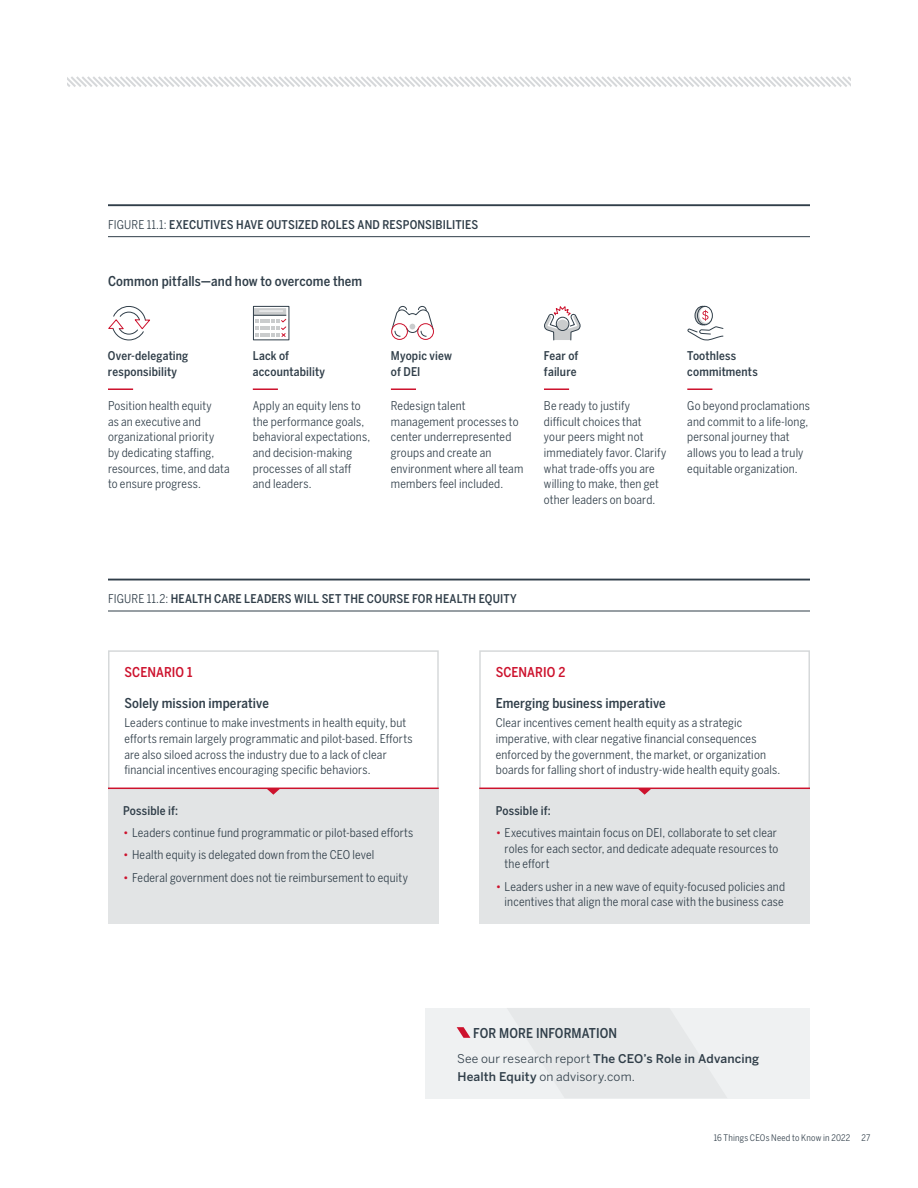
<style>
.page{position:relative;width:918px;height:1188px;background:#fff}
.page>*{position:absolute;margin:0;border:0;box-sizing:border-box;transform-origin:0 0}
.t1{font:500 13.5px "Benton Sans Condensed";letter-spacing:.01em;color:#303e49}
.t2{font:500 13.5px "Benton Sans Condensed";letter-spacing:.005em;color:#cd122d}
.t3{font:12px/15.6px "Benton Sans Condensed";letter-spacing:.015em;color:#303e49}
.t4{font:500 12px/15.6px "Benton Sans Condensed";letter-spacing:.01em;color:#303e49}
.t5{font:12px/18px "Benton Sans";letter-spacing:.015em;color:#303e49}
.t6{font:9px "Benton Sans Condensed";letter-spacing:.02em;color:#303e49}
.s1{font-weight:400}
.s2{color:#cd122d}
.s3{font-weight:500}
</style>
<div class="page">
<svg style="left:68px;top:76px;width:782px;height:11px"></svg>
<hr style="left:108px;top:204px;width:702px;height:2px;background:#303e49">
<hr style="left:108px;top:236px;width:702px;height:1px;background:#303e49">
<div style="left:426px;top:1008px;width:384px;height:90px;background:#eff1f2"></div>
<svg style="left:457px;top:1027px;width:13px;height:11px"></svg>
<hr style="left:108px;top:388px;width:25px;height:2px;background:#cd122d">
<hr style="left:253px;top:388px;width:25px;height:2px;background:#cd122d">
<hr style="left:391px;top:388px;width:25px;height:2px;background:#cd122d">
<hr style="left:544px;top:388px;width:25px;height:2px;background:#cd122d">
<hr style="left:687px;top:388px;width:25px;height:2px;background:#cd122d">
<div style="left:253px;top:306px;width:36px;height:34px;border:1px solid #303e49"></div>
<hr style="left:253px;top:315px;width:33px;height:1px;background:#303e49">
<svg style="left:254px;top:308px;width:33px;height:30px"></svg>
<hr style="left:260px;top:333px;width:10px;height:4px;background:#cacccd">
<div style="left:391px;top:323px;width:17px;height:17px;border:1px solid #cd122d;border-radius:50%"></div>
<div style="left:417px;top:323px;width:17px;height:17px;border:1px solid #cd122d;border-radius:50%"></div>
<svg style="left:391px;top:306px;width:43px;height:31px"></svg>
<svg style="left:544px;top:306px;width:37px;height:35px"></svg>
<svg style="left:687px;top:306px;width:37px;height:35px"></svg>
<svg style="left:108px;top:306px;width:42px;height:35px"></svg>
<hr style="left:108px;top:579px;width:702px;height:1px;background:#303e49">
<hr style="left:108px;top:611px;width:702px;height:1px;background:#303e49">
<div style="left:108px;top:650px;width:331px;height:140px;border:2px solid #d6d9da"></div>
<div style="left:479px;top:650px;width:331px;height:140px;border:2px solid #d6d9da"></div>
<div style="left:108px;top:789px;width:331px;height:135px;background:#e2e4e5"></div>
<div style="left:479px;top:789px;width:331px;height:135px;background:#e2e4e5"></div>
<svg style="left:267px;top:789px;width:13px;height:6px"></svg>
<hr style="left:108px;top:788px;width:331px;height:1px;background:#cd122d">
<svg style="left:638px;top:789px;width:13px;height:6px"></svg>
<hr style="left:479px;top:788px;width:331px;height:1px;background:#cd122d">
<p class="t4" style="left:108px;top:217px;width:372px"><span class="s1">FIGURE 11.1:</span> EXECUTIVES HAVE OUTSIZED ROLES AND RESPONSIBILITIES</p>
<p class="t1" style="left:108px;top:273px;width:256px">Common pitfalls—and how to overcome them</p>
<p class="t4" style="left:108px;top:348px;width:82px">Over-delegating responsibility</p>
<p class="t3" style="left:108px;top:398px;width:123px">Position health equity<br>as an executive and organizational priority<br>by dedicating staffing, resources, time, and data to ensure progress.</p>
<p class="t4" style="left:253px;top:348px;width:74px">Lack of accountability</p>
<p class="t3" style="left:253px;top:398px;width:119px">Apply an equity lens to the performance goals, behavioral expectations, and decision-making processes of all staff and leaders.</p>
<p class="t4" style="left:391px;top:348px;width:62px">Myopic view of DEI</p>
<p class="t3" style="left:391px;top:398px;width:134px">Redesign talent management processes to center underrepresented groups and create an environment where all team members feel included.</p>
<p class="t4" style="left:544px;top:348px;width:36px">Fear of failure</p>
<p class="t3" style="left:544px;top:398px;width:124px">Be ready to justify difficult choices that<br>your peers might not immediately favor. Clarify what trade-offs you are willing to make, then get other leaders on board.</p>
<p class="t4" style="left:687px;top:348px;width:72px">Toothless commitments</p>
<p class="t3" style="left:687px;top:398px;width:124px">Go beyond proclamations and commit to a life-long, personal journey that allows you to lead a truly equitable organization.</p>
<p class="t4" style="left:108px;top:591px;width:410px"><span class="s1">FIGURE 11.2:</span> HEALTH CARE LEADERS WILL SET THE COURSE FOR HEALTH EQUITY</p>
<p class="t2" style="left:124px;top:663px;width:69px">SCENARIO 1</p>
<p class="t1" style="left:124px;top:694px;width:146px">Solely mission imperative</p>
<p class="t2" style="left:496px;top:663px;width:71px">SCENARIO 2</p>
<p class="t1" style="left:496px;top:694px;width:171px">Emerging business imperative</p>
<p class="t3" style="left:124px;top:715px;width:290px">Leaders continue to make investments in health equity, but efforts remain largely programmatic and pilot-based. Efforts are also siloed across the industry due to a lack of clear financial incentives encouraging specific behaviors.</p>
<p class="t4" style="left:123px;top:803px;width:56px">Possible if:</p>
<p class="t3" style="left:123px;top:825px;width:292px"><span class="s2">•</span> Leaders continue fund programmatic or pilot-based efforts</p>
<p class="t3" style="left:123px;top:847px;width:253px"><span class="s2">•</span> Health equity is delegated down from the CEO level</p>
<p class="t3" style="left:123px;top:870px;width:286px"><span class="s2">•</span> Federal government does not tie reimbursement to equity</p>
<p class="t3" style="left:496px;top:715px;width:286px">Clear incentives cement health equity as a strategic imperative, with clear negative financial consequences enforced by the government, the market, or organization boards for falling short of industry-wide health equity goals.</p>
<p class="t4" style="left:496px;top:803px;width:56px">Possible if:</p>
<p class="t3" style="left:505px;top:825px;width:275px;text-indent:-9px"><span class="s2">•</span> Executives maintain focus on DEI, collaborate to set clear roles for each sector, and dedicate adequate resources to the effort</p>
<p class="t3" style="left:496px;top:878px;width:291px;text-align:right"><span class="s2">•</span> Leaders usher in a new wave of equity-focused policies and incentives that align the moral case with the business case</p>
<p class="t1" style="left:473px;top:1025px;width:145px">FOR MORE INFORMATION</p>
<p class="t5" style="left:457px;top:1049px;width:304px">See our research report <span class="s3">The CEO’s Role in Advancing<br>Health Equity</span> on advisory.com.</p>
<p class="t6" style="left:714px;top:1132px;width:158px">16 Things CEOs Need to Know in 2022 27</p>
</div>
